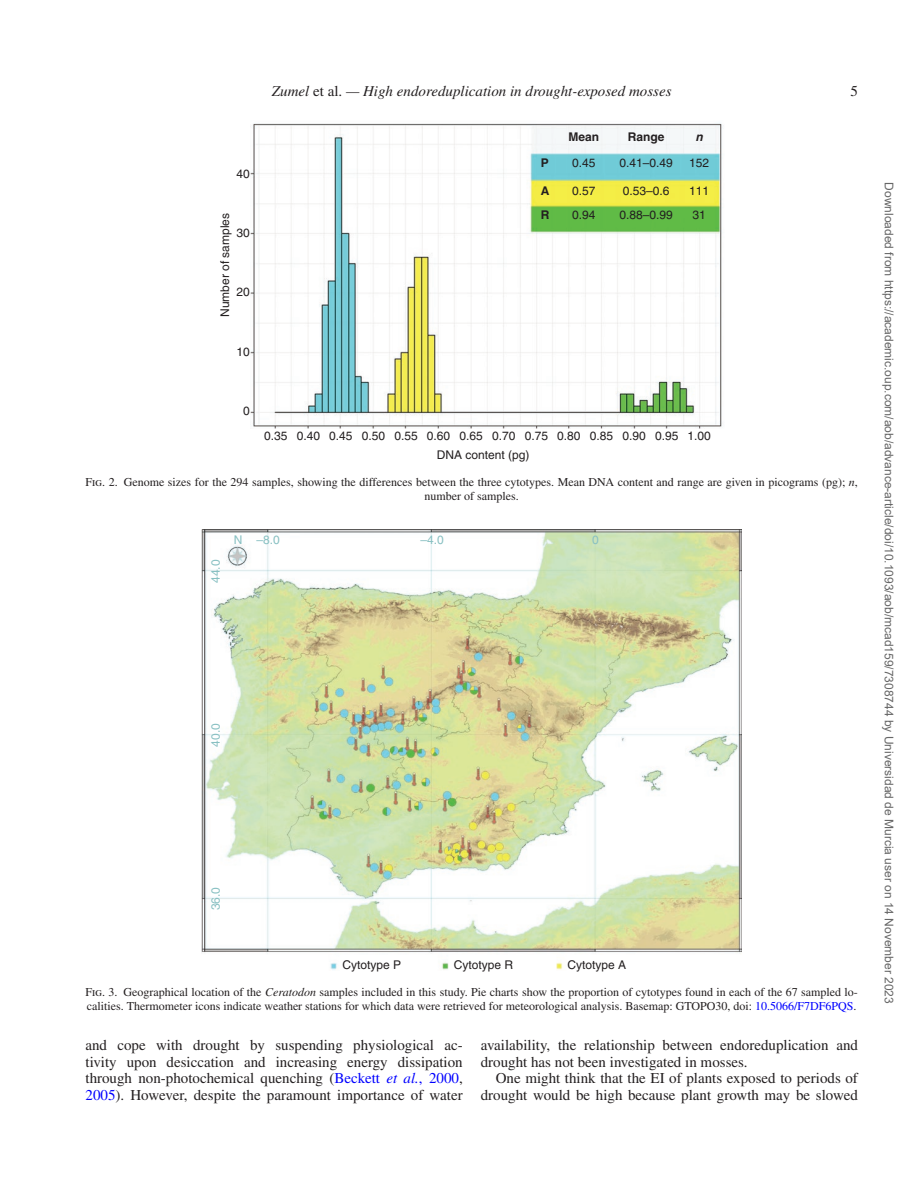
<style>
.page{position:relative;width:918px;height:1186px;background:#fff}
.page>*{position:absolute;margin:0;border:0;box-sizing:border-box;transform-origin:0 0}
.t1{font:15px/16.5px "Times LT Std";color:#231f20;text-align:justify}
.t2{font:italic 15px "Times LT Std";color:#231f20}
.t3{font:12px/13.5px "Times LT Std";color:#231f20;text-align:center}
.t4{font:12px/24.5px "Helvetica";color:#231f20}
.t5{font:12px "Arial";color:#666}
.t6{font:12px "Helvetica";color:#88c0c2}
.t7{font:700 12px/24.5px "Helvetica";color:#231f20}
.t8{font:italic 700 12px "Helvetica";color:#231f20}
.s1{font-style:normal}
.s2{font-style:italic}
.s3{color:#00f}
.s4{font-style:italic;color:#00f}
</style>
<div class="page">
<img style="left:251px;top:123px;width:471px;height:306px">
<img style="left:202px;top:530px;width:540px;height:440px">
<p class="t4" style="left:237px;top:161px;width:15px">40</p>
<p class="t4" style="left:213px;top:317px;width:106px;rotate:-90deg">Number of samples</p>
<p class="t4" style="left:237px;top:221px;width:15px">30</p>
<p class="t4" style="left:237px;top:280px;width:15px">20</p>
<p class="t4" style="left:237px;top:339px;width:15px">10</p>
<p class="t2" style="left:272px;top:83px;width:401px">Zumel <span class="s1">et al.</span> — High endoreduplication in drought-exposed mosses</p>
<p class="t1" style="left:850px;top:83px;width:9px">5</p>
<p class="t7" style="left:541px;top:150px;width:10px">P</p>
<p class="t7" style="left:541px;top:178px;width:10px">A<br>R</p>
<p class="t7" style="left:569px;top:124px;width:32px">Mean</p>
<p class="t4" style="left:572px;top:151px;width:25px">0.45</p>
<p class="t4" style="left:572px;top:178px;width:25px">0.57<br>0.94</p>
<p class="t7" style="left:628px;top:124px;width:38px">Range</p>
<p class="t8" style="left:696px;top:129px;width:9px">n</p>
<p class="t4" style="left:619px;top:151px;width:55px">0.41–0.49</p>
<p class="t4" style="left:619px;top:178px;width:55px">0.53–0.6<br>0.88–0.99</p>
<p class="t4" style="left:689px;top:151px;width:22px">152</p>
<p class="t4" style="left:689px;top:178px;width:22px">111<br>31</p>
<p class="t4" style="left:243px;top:399px;width:8px">0</p>
<p class="t4" style="left:525px;top:424px;width:188px">0.75 0.80 0.85 0.90 0.95 1.00</p>
<p class="t4" style="left:437px;top:427px;width:94px;line-height:18.6px;text-indent:-173px">0.35 0.40 0.45 0.50 0.55 0.60 0.65 0.70<br>DNA content (pg)</p>
<p class="t3" style="left:86px;top:475px;width:774px">Fig. 2. Genome sizes for the 294 samples, showing the differences between the three cytotypes. Mean DNA content and range are given in picograms (pg); <span class="s2">n</span>, number of samples.</p>
<p class="t6" style="left:234px;top:533px;width:48px">N –8.0</p>
<p class="t6" style="left:209px;top:583px;width:25px;rotate:-90deg">44.0</p>
<p class="t6" style="left:420px;top:533px;width:25px">–4.0</p>
<p class="t6" style="left:592px;top:533px;width:8px">0</p>
<p class="t6" style="left:209px;top:747px;width:25px;rotate:-90deg">40.0</p>
<p class="t6" style="left:209px;top:910px;width:25px;rotate:-90deg">36.0</p>
<p class="t4" style="left:342px;top:952px;width:60px">Cytotype P</p>
<p class="t4" style="left:454px;top:952px;width:61px">Cytotype R</p>
<p class="t4" style="left:567px;top:952px;width:60px">Cytotype A</p>
<p class="t3" style="left:86px;top:985px;width:774px;text-align:left">Fig. 3. Geographical location of the <span class="s2">Ceratodon</span> samples included in this study. Pie charts show the proportion of cytotypes found in each of the 67 sampled lo&shy;calities. Thermometer icons indicate weather stations for which data were retrieved for meteorological analysis. Basemap: GTOPO30, doi: <span class="s3">10.5066/F7DF6PQS</span>.</p>
<p class="t1" style="left:86px;top:1037px;width:379px">and cope with drought by suspending physiological ac&shy;tivity upon desiccation and increasing energy dissipation through non-photochemical quenching (<span class="s3">Beckett</span> <span class="s4">et al.</span><span class="s3">, 2000</span>, <span class="s3">2005</span>). However, despite the paramount importance of water</p>
<p class="t1" style="left:481px;top:1037px;width:379px">availability, the relationship between endoreduplication and drought has not been investigated in mosses.</p>
<p class="t1" style="left:481px;top:1070px;width:379px;text-align:right">One might think that the EI of plants exposed to periods of drought would be high because plant growth may be slowed</p>
<p class="t5" style="left:893px;top:182px;width:823px;rotate:90deg">Downloaded from https://academic.oup.com/aob/advance-article/doi/10.1093/aob/mcad159/7308744 by Universidad de Murcia user on 14 November 2023</p>
</div>
